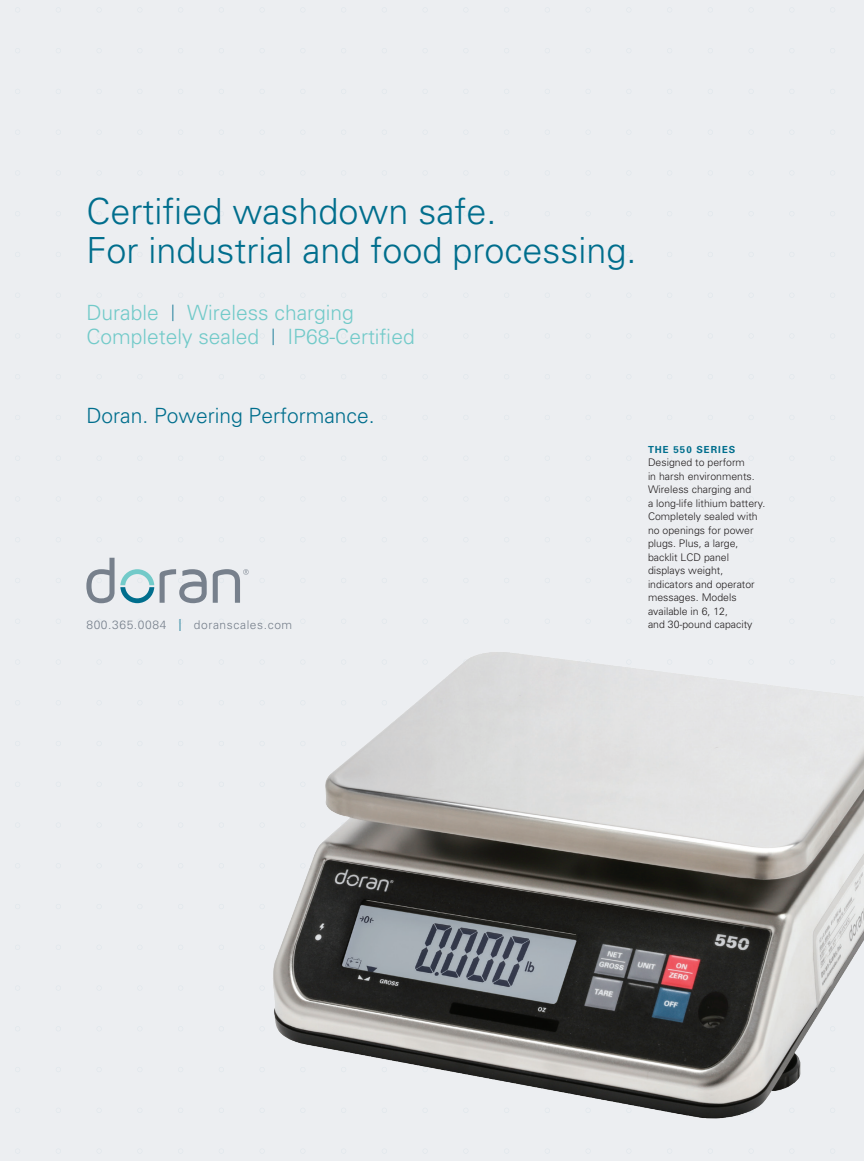
<style>
.page{position:relative;width:864px;height:1161px;background:#eceef1}
.page>*{position:absolute;margin:0;border:0;box-sizing:border-box;transform-origin:0 0}
.t1{font:300 36px/39px "Univers";color:#006e8d}
.Featured_Product_-_B{font:300 21px/24px "Univers";color:#72cac9}
.Featured_Product_-_B-2{font:300 21px "Univers";color:#006e8d}
.Index_-_Warranty{font:300 12px "Univers";letter-spacing:.05em;color:#77808c}
.Featured_Product_-_S{font:300 10.5px/13.5px "Univers";color:#231f20}
.Featured_Product_-_S-2{font:700 9.75px "Univers";letter-spacing:.1em;color:#006e8d}
.s1{font-weight:100;font-stretch:ultra-condensed;font-size:22.5px;color:#006e8d}
.s2{color:#006e8d}
</style>
<div class="page">
<svg style="left:86px;top:558px;width:68px;height:45px"></svg>
<svg style="left:160px;top:569px;width:47px;height:34px"></svg>
<svg style="left:213px;top:569px;width:36px;height:34px"></svg>
<img style="left:273px;top:652px;width:591px;height:467px">
<p class="t1" style="left:86px;top:192px;width:552px">Certified washdown safe.<br>For industrial and food processing.</p>
<p class="Featured_Product_-_B" style="left:86px;top:300px;width:330px">Durable <span class="s1">|</span> Wireless charging<br>Completely sealed <span class="s1">|</span> IP68-Certified</p>
<p class="Featured_Product_-_B-2" style="left:86px;top:402px;width:290px">Doran. Powering Performance.</p>
<p class="Index_-_Warranty" style="left:86px;top:618px;width:207px">800.365.0084 <span class="s2">|</span> doranscales.com</p>
<p class="Featured_Product_-_S-2" style="left:648px;top:443px;width:89px">THE 550 SERIES</p>
<p class="Featured_Product_-_S" style="left:648px;top:456px;width:119px">Designed to perform<br>in harsh environments.<br>Wireless charging and<br>a long-life lithium battery.<br>Completely sealed with no openings for power plugs. Plus, a large, backlit LCD panel displays weight, indicators and operator messages. Models available in 6, 12,<br>and 30-pound capacity</p>
</div>
